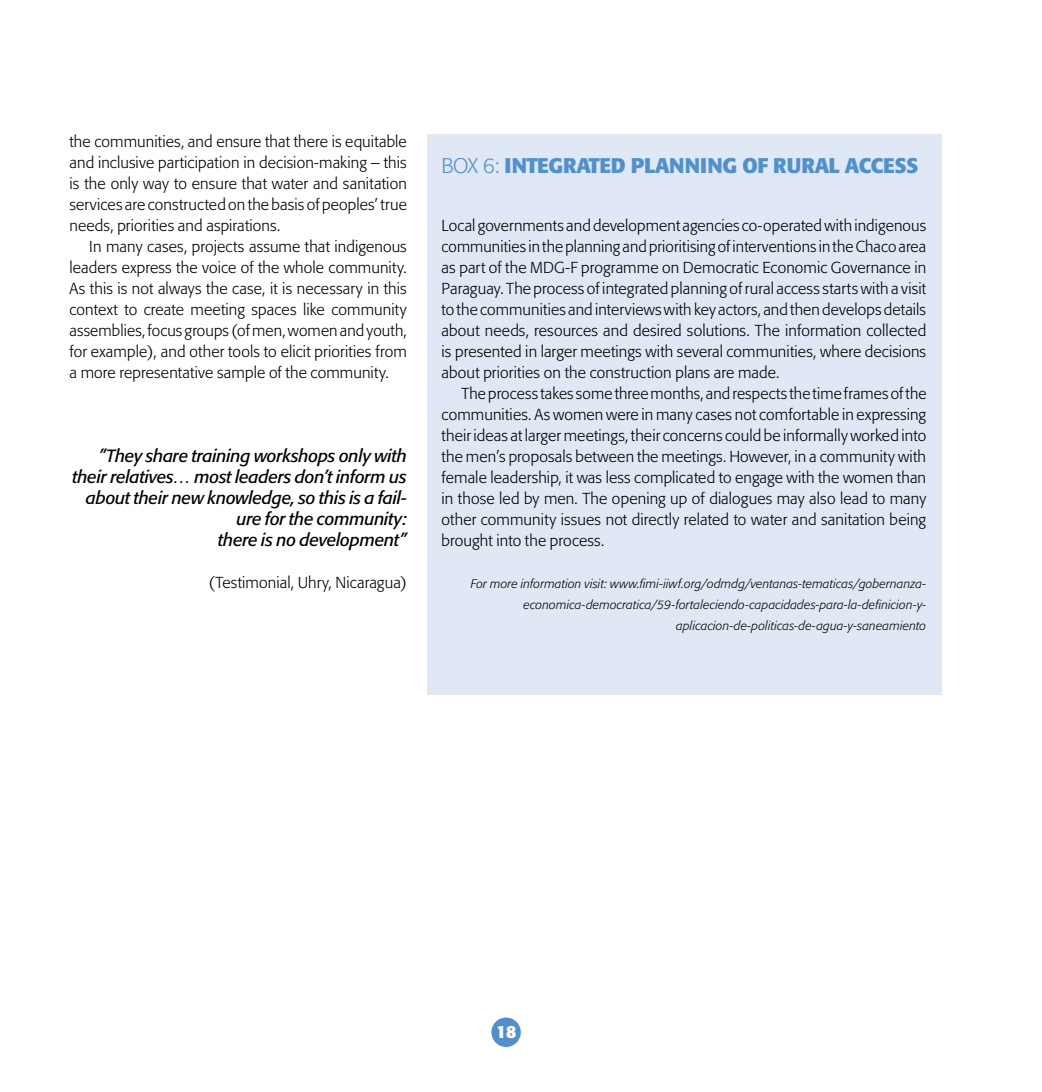
<style>
.page{position:relative;width:1042px;height:1092px;background:#fff}
.page>*{position:absolute;margin:0;border:0;box-sizing:border-box;transform-origin:0 0}
.t1{font:700 21px "Formata";letter-spacing:-.01em;color:#5091cd}
.t2{font:italic 17.5px/21px "Formata";letter-spacing:-.015em;color:#000;text-align:right}
.t3{font:700 17.5px "Formata";color:#fff}
.t4{font:300 15.75px/21px "Formata";letter-spacing:.005em;color:#000;text-align:justify}
.t5{font:italic 300 12.25px/21px "Formata";letter-spacing:.015em;color:#000;text-align:right}
.s1{font-weight:300}
</style>
<div class="page">
<div style="left:491px;top:1017px;width:30px;height:29px;background:#5091cd;border-radius:50%"></div>
<div style="left:427px;top:134px;width:515px;height:561px;background:#e0e8f5"></div>
<p class="t4" style="left:69px;top:131px;width:339px">the communities, and ensure that there is equitable and inclusive participation in decision-making – this is the only way to ensure that water and sanitation services are constructed on the basis of peoples’ true needs, priorities and aspirations.</p>
<p class="t4" style="left:69px;top:236px;width:339px;text-indent:20px">In many cases, projects assume that indigenous leaders express the voice of the whole community.<br>As this is not always the case, it is necessary in this context to create meeting spaces like community assemblies, focus groups (of men, women and youth, for example), and other tools to elicit priorities from a more representative sample of the community.</p>
<p class="t2" style="left:72px;top:445px;width:336px">”They share training workshops only with their relatives… most leaders don’t inform us about their new knowledge, so this is a fail&shy;ure for the community:<br>there is no development”</p>
<p class="t4" style="left:209px;top:572px;width:200px">(Testimonial, Uhry, Nicaragua)</p>
<h1 class="t1" style="left:441px;top:152px;width:478px"><span class="s1">BOX 6:</span> INTEGRATED PLANNING OF RURAL ACCESS</h1>
<p class="t4" style="left:441px;top:215px;width:486px">Local governments and development agencies co-operated with indigenous communities in the planning and prioritising of interventions in the Chaco area as part of the MDG-F programme on Democratic Economic Governance in Paraguay. The process of integrated planning of rural access starts with a visit to the communities and interviews with key actors, and then develops details about needs, resources and desired solutions. The information collected is presented in larger meetings with several communities, where decisions about priorities on the construction plans are made.</p>
<p class="t4" style="left:441px;top:383px;width:486px;text-indent:20px">The process takes some three months, and respects the time frames of the communities. As women were in many cases not comfortable in expressing their ideas at larger meetings, their concerns could be informally worked into the men’s proposals between the meetings. However, in a community with female leadership, it was less complicated to engage with the women than in those led by men. The opening up of dialogues may also lead to many other community issues not directly related to water and sanitation being brought into the process.</p>
<p class="t5" style="left:471px;top:573px;width:457px">For more information visit: www.fimi-iiwf.org/odmdg/ventanas-tematicas/gobernanza&shy;economica-democratica/59-fortaleciendo-capacidades-para-la-definicion-y&shy;aplicacion-de-politicas-de-agua-y-saneamiento</p>
<p class="t3" style="left:496px;top:1020px;width:22px">18</p>
</div>
